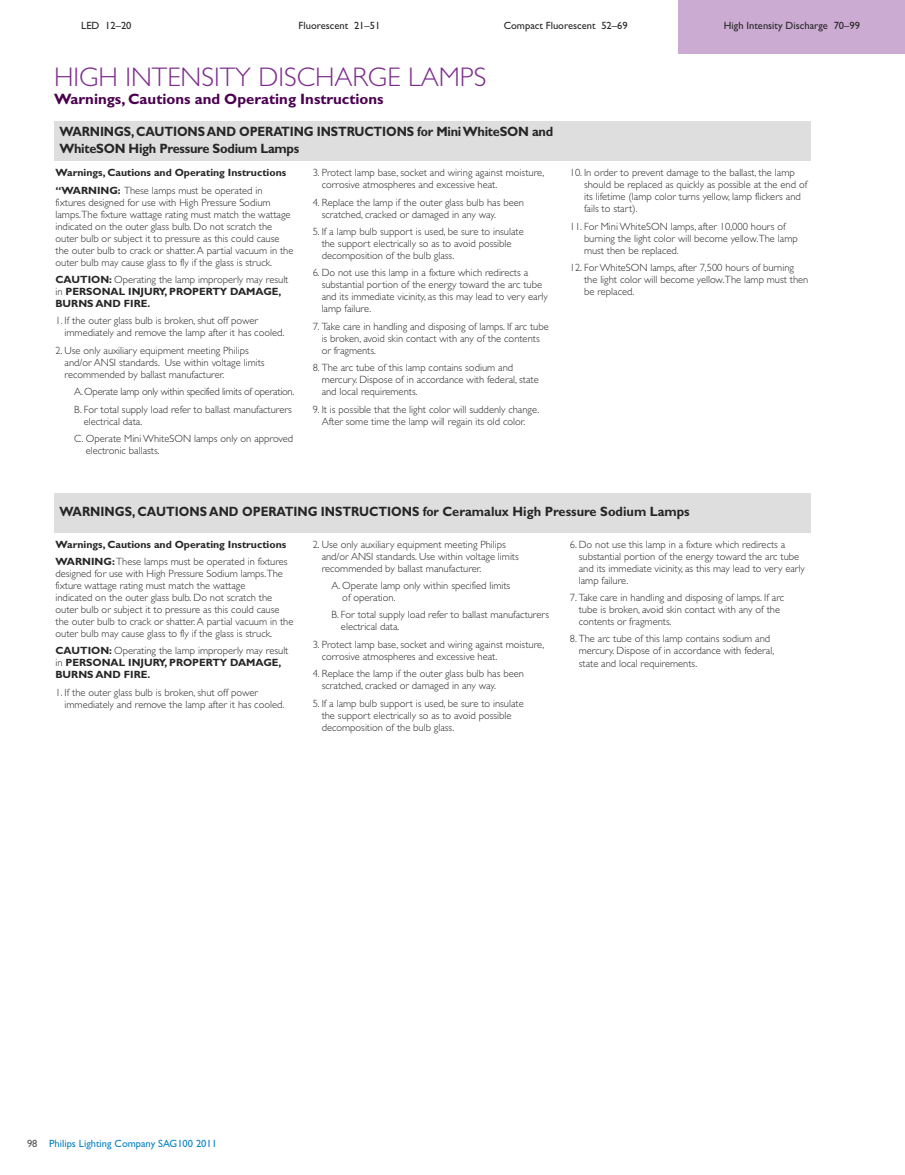
<style>
.page{position:relative;width:905px;height:1175px;background:#fff}
.page>*{position:absolute;margin:0;border:0;box-sizing:border-box;transform-origin:0 0}
.t1{font:300 27px "Gill Sans";color:#7d2d8c}
.t2{font:700 15px "Gill Sans";color:#4a004f}
.t3{font:700 13.5px/16.5px "Gill Sans";letter-spacing:-.01em;color:#272627;scale:.9 1}
.t4{font:300 10.5px/12px "Gill Sans";color:#272627}
.t5{font:700 10.5px/12px "Gill Sans";color:#272627}
.t6{font:10.5px "Gill Sans TT";color:#272627}
.t7{font:10.5px "Gill Sans TT";color:#0a83c2}
.s1{font-weight:300}
.s2{color:#58595c}
</style>
<div class="page">
<div style="left:54px;top:493px;width:756px;height:39px;background:#dfdedf"></div>
<div style="left:54px;top:122px;width:756px;height:39px;background:#dfdedf"></div>
<div style="left:678px;top:0;width:226px;height:54px;background:#cbabd1"></div>
<p class="t6" style="left:81px;top:19px;width:52px">LED 12–20</p>
<p class="t6" style="left:298px;top:19px;width:83px">Fluorescent 21–51</p>
<p class="t6" style="left:503px;top:19px;width:125px">Compact Fluorescent 52–69</p>
<p class="t6" style="left:724px;top:19px;width:137px">High Intensity Discharge 70–99</p>
<h1 class="t1" style="left:54px;top:61px;width:434px">HIGH INTENSITY DISCHARGE LAMPS</h1>
<h2 class="t2" style="left:54px;top:93px;width:331px">Warnings, Cautions and Operating Instructions</h2>
<p class="t3" style="left:59px;top:125px;width:550px">WARNINGS, CAUTIONS AND OPERATING INSTRUCTIONS for Mini WhiteSON and<br>WhiteSON High Pressure Sodium Lamps</p>
<p class="t5" style="left:56px;top:165px;width:232px;line-height:17.4px">Warnings, Cautions and Operating Instructions “WARNING: <span class="s1">These lamps must be operated in</span></p>
<p class="t4" style="left:56px;top:196px;width:239px">fixtures designed for use with High Pressure Sodium lamps.The fixture wattage rating must match the wattage indicated on the outer glass bulb. Do not scratch the outer bulb or subject it to pressure as this could cause the outer bulb to crack or shatter. A partial vacuum in the outer bulb may cause glass to fly if the glass is struck.</p>
<p class="t5" style="left:56px;top:274px;width:234px">CAUTION: <span class="s1">Operating the lamp improperly may result in</span> PERSONAL INJURY, PROPERTY DAMAGE,<br>BURNS AND FIRE.</p>
<p class="t4" style="left:64px;top:315px;width:221px;text-indent:-9px">1. If the outer glass bulb is broken, shut off power immediately and remove the lamp after it has cooled.</p>
<p class="t4" style="left:64px;top:344px;width:202px;text-indent:-9px">2. Use only auxiliary equipment meeting Philips and/or ANSI standards. Use within voltage limits recommended by ballast manufacturer.</p>
<p class="t4" style="left:74px;top:383px;width:221px;line-height:17.4px">A. Operate lamp only within specified limits of operation.<br>B. For total supply load refer to ballast manufacturers</p>
<p class="t4" style="left:74px;top:412px;width:220px;line-height:17.4px;text-indent:10px">electrical data.<br>C. Operate Mini WhiteSON lamps only on approved</p>
<p class="t4" style="left:86px;top:444px;width:75px">electronic ballasts.</p>
<p class="t4" style="left:321px;top:167px;width:224px;text-indent:-9px">3. Protect lamp base, socket and wiring against moisture, corrosive atmospheres and excessive heat.</p>
<p class="t4" style="left:321px;top:196px;width:204px;text-indent:-9px">4. Replace the lamp if the outer glass bulb has been scratched, cracked or damaged in any way.</p>
<p class="t4" style="left:321px;top:225px;width:203px;text-indent:-9px">5. If a lamp bulb support is used, be sure to insulate the support electrically so as to avoid possible decomposition of the bulb glass.</p>
<p class="t4" style="left:321px;top:267px;width:228px;text-indent:-9px">6. Do not use this lamp in a fixture which redirects a substantial portion of the energy toward the arc tube and its immediate vicinity, as this may lead to very early lamp failure.</p>
<p class="t4" style="left:321px;top:320px;width:228px;text-indent:-9px">7. Take care in handling and disposing of lamps. If arc tube is broken, avoid skin contact with any of the contents or fragments.</p>
<p class="t4" style="left:321px;top:362px;width:218px;text-indent:-9px">8. The arc tube of this lamp contains sodium and mercury. Dispose of in accordance with federal, state and local requirements.</p>
<p class="t4" style="left:312px;top:403px;width:228px;text-align:center">9. It is possible that the light color will suddenly change.<br>After some time the lamp will regain its old color.</p>
<p class="t4" style="left:584px;top:167px;width:225px;text-indent:-14px">10. In order to prevent damage to the ballast, the lamp should be replaced as quickly as possible at the end of its lifetime (lamp color turns yellow, lamp flickers and fails to start).</p>
<p class="t4" style="left:584px;top:220px;width:215px;text-indent:-14px">11. For Mini WhiteSON lamps, after 10,000 hours of burning the light color will become yellow.The lamp must then be replaced.</p>
<p class="t4" style="left:584px;top:261px;width:226px;text-indent:-14px">12. For WhiteSON lamps, after 7,500 hours of burning the light color will become yellow.The lamp must then be replaced.</p>
<p class="t3" style="left:59px;top:504px;width:702px">WARNINGS, CAUTIONS AND OPERATING INSTRUCTIONS for Ceramalux High Pressure Sodium Lamps</p>
<p class="t5" style="left:56px;top:536px;width:233px;line-height:17.4px">Warnings, Cautions and Operating Instructions<br>WARNING:<span class="s1">These lamps must be operated in fixtures</span></p>
<p class="t4" style="left:56px;top:567px;width:239px">designed for use with High Pressure Sodium lamps.The fixture wattage rating must match the wattage<br>indicated on the outer glass bulb. Do not scratch the outer bulb or subject it to pressure as this could cause the outer bulb to crack or shatter. A partial vacuum in the outer bulb may cause glass to fly if the glass is struck.</p>
<p class="t5" style="left:56px;top:646px;width:234px">CAUTION: <span class="s1">Operating the lamp improperly may result in</span> PERSONAL INJURY, PROPERTY DAMAGE,<br>BURNS AND FIRE.</p>
<p class="t4" style="left:64px;top:686px;width:221px;text-indent:-9px">1. If the outer glass bulb is broken, shut off power immediately and remove the lamp after it has cooled.</p>
<p class="t4" style="left:321px;top:538px;width:199px;text-indent:-9px">2. Use only auxiliary equipment meeting Philips and/or ANSI standards. Use within voltage limits recommended by ballast manufacturer.</p>
<p class="t4" style="left:342px;top:579px;width:169px;text-indent:-11px">A. Operate lamp only within specified limits of operation.</p>
<p class="t4" style="left:341px;top:609px;width:210px;text-indent:-10px">B. For total supply load refer to ballast manufacturers electrical data.</p>
<p class="t4" style="left:321px;top:638px;width:224px;text-indent:-9px">3. Protect lamp base, socket and wiring against moisture, corrosive atmospheres and excessive heat.</p>
<p class="t4" style="left:321px;top:667px;width:204px;text-indent:-9px">4. Replace the lamp if the outer glass bulb has been scratched, cracked or damaged in any way.</p>
<p class="t4" style="left:321px;top:697px;width:203px;text-indent:-9px">5. If a lamp bulb support is used, be sure to insulate the support electrically so as to avoid possible decomposition of the bulb glass.</p>
<p class="t4" style="left:578px;top:538px;width:228px;text-indent:-9px">6. Do not use this lamp in a fixture which redirects a substantial portion of the energy toward the arc tube and its immediate vicinity, as this may lead to very early lamp failure.</p>
<p class="t4" style="left:578px;top:591px;width:207px;text-indent:-9px">7. Take care in handling and disposing of lamps. If arc tube is broken, avoid skin contact with any of the contents or fragments.</p>
<p class="t4" style="left:578px;top:633px;width:197px;text-indent:-9px">8. The arc tube of this lamp contains sodium and mercury. Dispose of in accordance with federal, state and local requirements.</p>
<p class="t7" style="left:27px;top:1137px;width:191px"><span class="s2">98</span> Philips Lighting Company SAG100 2011</p>
</div>
